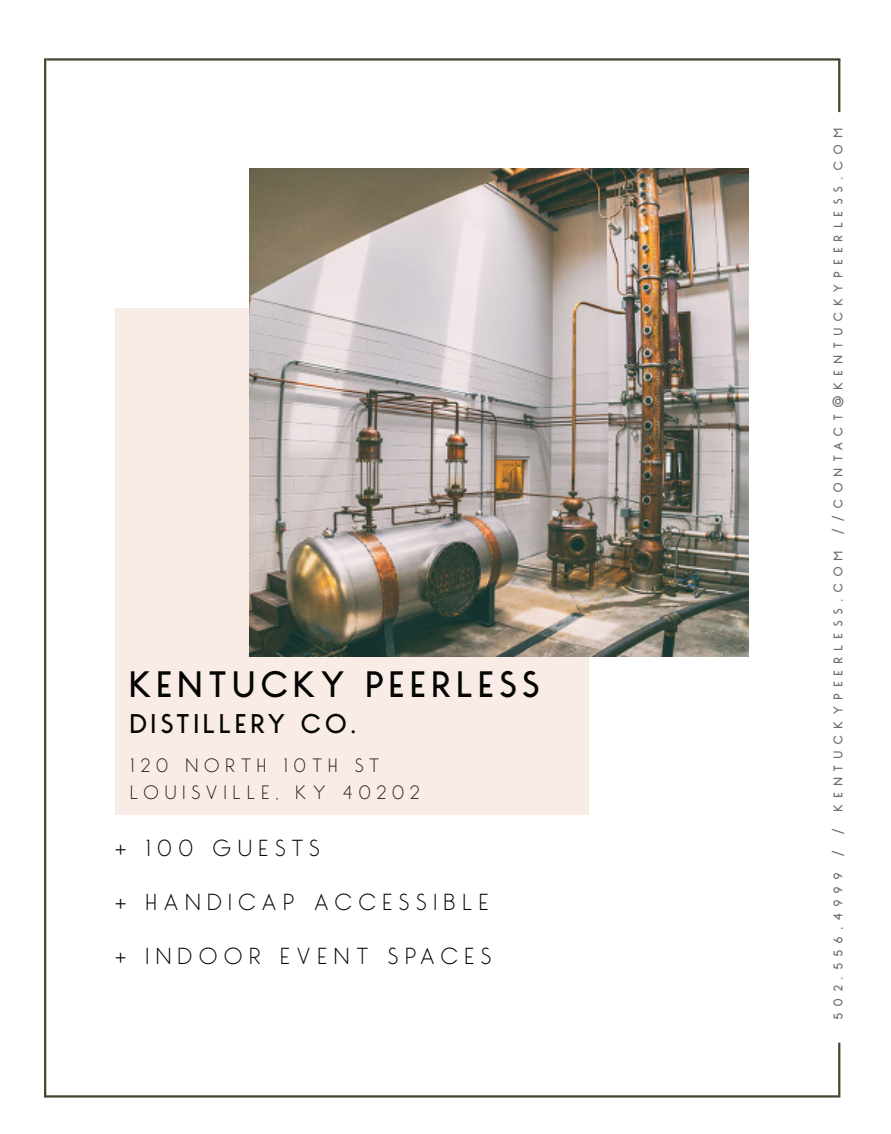
<style>
.page{position:relative;width:891px;height:1134px;background:#fff}
.page>*{position:absolute;margin:0;border:0;box-sizing:border-box;transform-origin:0 0}
.t1{font:700 42.75px "Monopoly";letter-spacing:.12em;color:#040503}
.t2{font:700 31.5px "Monopoly";letter-spacing:.12em;color:#040503}
.t3{font:300 27px "Monopoly";letter-spacing:.23em;color:#040503}
.t4{font:300 27px "Monopoly";letter-spacing:.205em;color:#040503}
.t5{font:300 22.5px "Monopoly";letter-spacing:.25em;color:#231f20}
.t6{font:700 14.62px "Monopoly";letter-spacing:.43em;color:#6c6d6d}
</style>
<div class="page">
<div style="left:116px;top:308px;width:473px;height:507px;background:#f9ebe5"></div>
<hr style="left:838px;top:59px;width:2px;height:53px;background:#3d482e">
<hr style="left:46px;top:58px;width:794px;height:3px;background:#3d482e">
<hr style="left:838px;top:1043px;width:2px;height:55px;background:#3d482e">
<hr style="left:45px;top:1095px;width:793px;height:3px;background:#3d482e">
<hr style="left:44px;top:58px;width:2px;height:1040px;background:#3d482e">
<img style="left:249px;top:168px;width:499px;height:488px">
<p class="t1" style="left:131px;top:657px;width:412px">KENTUCKY PEERLESS</p>
<p class="t2" style="left:131px;top:703px;width:229px">DISTILLERY CO.</p>
<p class="t5" style="left:131px;top:754px;width:251px">120 NORTH 10TH ST</p>
<p class="t5" style="left:131px;top:781px;width:291px">LOUISVILLE, KY 40202</p>
<p class="t4" style="left:116px;top:835px;width:207px">+ 100 GUESTS</p>
<p class="t3" style="left:116px;top:889px;width:376px">+ HANDICAP ACCESSIBLE</p>
<p class="t3" style="left:116px;top:943px;width:379px">+ INDOOR EVENT SPACES</p>
<p class="t6" style="left:829px;top:1019px;width:893px;rotate:-90deg">502.556,4999 / / KENTUCKYPEERLESS.COM //CONTACT@KENTUCKYPEERLESS.COM</p>
</div>
